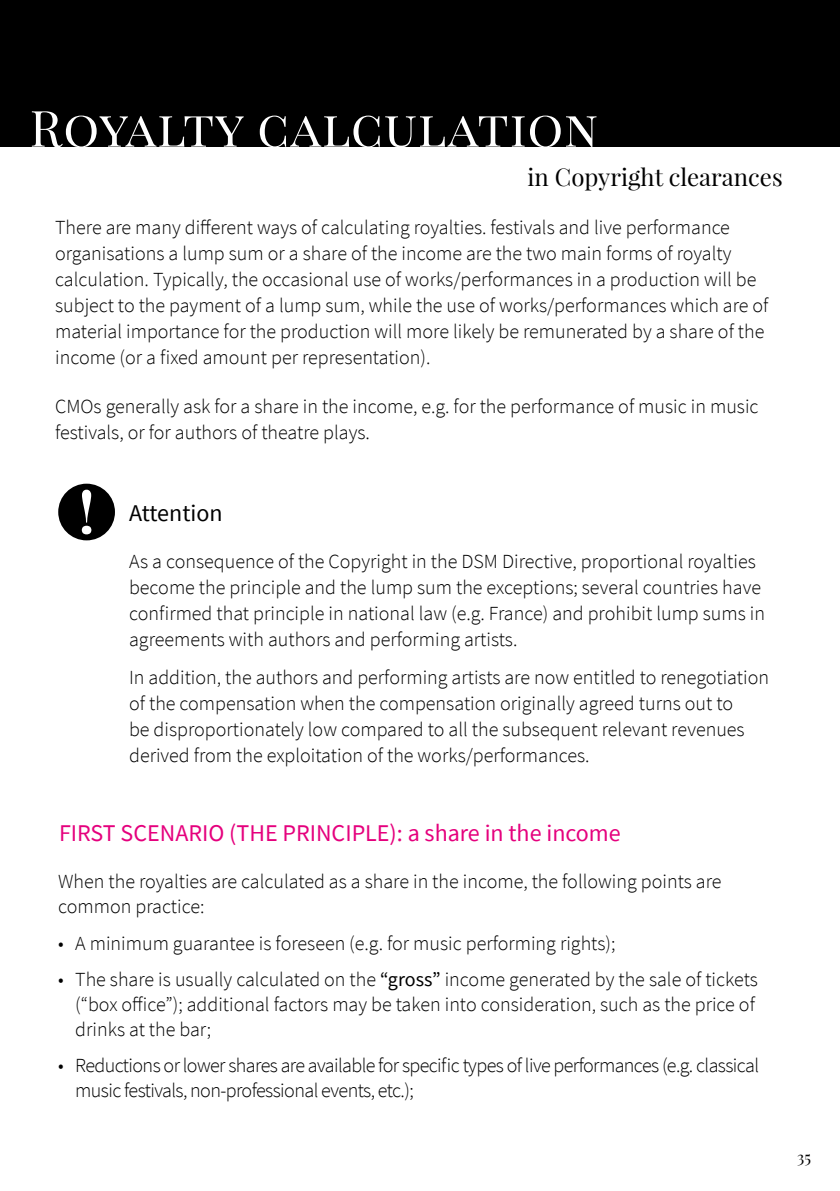
<style>
.page{position:relative;width:840px;height:1191px;background:#fff}
.page>*{position:absolute;margin:0;border:0;box-sizing:border-box;transform-origin:0 0}
.t1{font:50px "Playfair Display";letter-spacing:.095em;color:#fff}
.t2{font:24px "Source Sans Pro";color:#e5007d}
.t3{font:24px "Playfair Display";color:#000}
.t4{font:24px "Source Sans Pro";color:#000}
.t5{font:300 20px/26px "Source Sans Pro";color:#000}
.t6{font:300 20px/25px "Source Sans Pro";letter-spacing:-.03em;color:#000}
.t7{font:16px "Playfair Display";color:#000}
.s1{font-weight:400}
</style>
<div class="page">
<div style="left:0;top:0;width:839px;height:146px;background:#000"></div>
<div style="left:58px;top:483px;width:57px;height:57px;background:#000;border-radius:50%"></div>
<svg style="left:82px;top:489px;width:9px;height:45px"></svg>
<h1 class="t1" style="left:30px;top:97px;width:569px">Royalty calculation</h1>
<p class="t3" style="left:527px;top:162px;width:256px">in Copyright clearances</p>
<p class="t5" style="left:55px;top:214px;width:714px">There are many different ways of calculating royalties. festivals and live performance organisations a lump sum or a share of the income are the two main forms of royalty calculation. Typically, the occasional use of works/performances in a production will be subject to the payment of a lump sum, while the use of works/performances which are of material importance for the production will more likely be remunerated by a share of the income (or a fixed amount per representation).</p>
<p class="t5" style="left:55px;top:394px;width:704px">CMOs generally ask for a share in the income, e.g. for the performance of music in music festivals, or for authors of theatre plays.</p>
<p class="t4" style="left:129px;top:503px;width:95px">Attention</p>
<p class="t5" style="left:129px;top:550px;width:637px">As a consequence of the Copyright in the DSM Directive, proportional royalties become the principle and the lump sum the exceptions; several countries have confirmed that principle in national law (e.g. France) and prohibit lump sums in agreements with authors and performing artists.</p>
<p class="t5" style="left:129px;top:665px;width:641px">In addition, the authors and performing artists are now entitled to renegotiation of the compensation when the compensation originally agreed turns out to<br>be disproportionately low compared to all the subsequent relevant revenues derived from the exploitation of the works/performances.</p>
<p class="t2" style="left:59px;top:823px;width:563px">FIRST SCENARIO (THE PRINCIPLE): a share in the income</p>
<p class="t5" style="left:58px;top:870px;width:664px;line-height:25px">When the royalties are calculated as a share in the income, the following points are common practice:</p>
<p class="t5" style="left:58px;top:931px;width:558px">• A minimum guarantee is foreseen (e.g. for music performing rights);</p>
<p class="t5" style="left:75px;top:968px;width:683px;line-height:25px;text-indent:-17px">• The share is usually calculated on the <span class="s1">“gross”</span> income generated by the sale of tickets (“box office”); additional factors may be taken into consideration, such as the price of drinks at the bar;</p>
<p class="t6" style="left:75px;top:1054px;width:685px;text-indent:-17px">• Reductions or lower shares are available for specific types of live performances (e.g. classical music festivals, non-professional events, etc.);</p>
<p class="t7" style="left:796px;top:1150px;width:15px">35</p>
</div>
